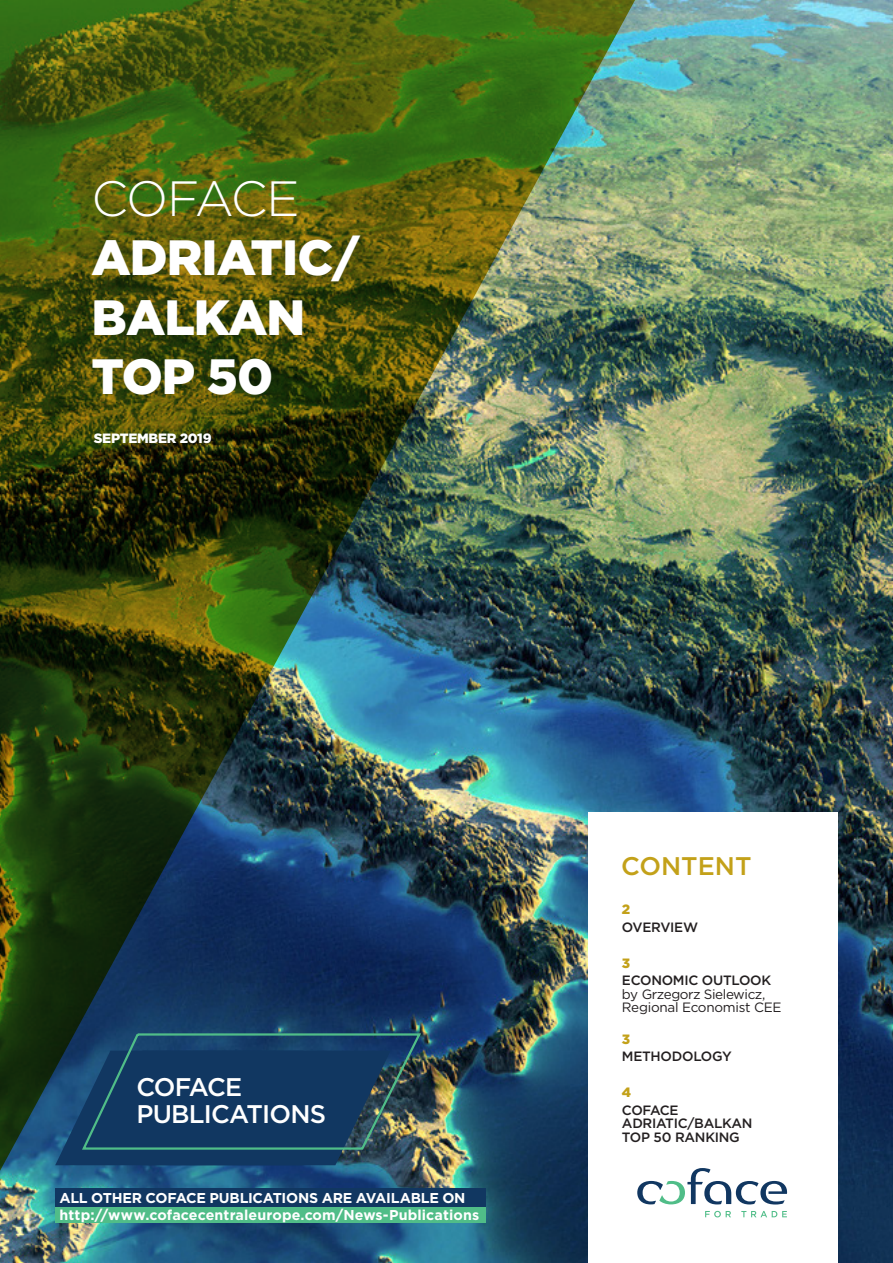
<style>
.page{position:relative;width:893px;height:1263px;background:#fff}
.page>*{position:absolute;margin:0;border:0;box-sizing:border-box;transform-origin:0 0}
.t1{font:900 49.5px/59.4px "Gotham";letter-spacing:-.02em;color:#fff}
.t2{font:300 49.5px "Gotham";letter-spacing:-.04em;color:#fff}
.t3{font:500 25.5px "Gotham";letter-spacing:-.03em;color:#fff}
.t4{font:500 25.5px "Gotham";color:#c3a119}
.t5{font:700 14.25px "Gotham";letter-spacing:-.005em;color:#fff}
.t6{font:500 13.5px/13.5px "Gotham";letter-spacing:-.02em;color:#231f20}
.t7{font:13.5px "Gotham";letter-spacing:-.03em;color:#231f20}
.t8{font:900 13.5px "Gotham";letter-spacing:-.02em;color:#fff}
.t9{font:900 13.5px "Gotham";color:#c3a119}
</style>
<div class="page">
<img style="left:720px;top:0;width:173px;height:1263px">
<div style="left:589px;top:812px;width:249px;height:451px;background:#fff"></div>
<svg style="left:720px;top:1180px;width:68px;height:24px"></svg>
<svg style="left:720px;top:1211px;width:11px;height:6px"></svg>
<svg style="left:741px;top:1211px;width:46px;height:6px"></svg>
<img style="left:0;top:0;width:720px;height:1263px">
<div style="left:55px;top:1188px;width:431px;height:20px;background:#113761"></div>
<div style="left:55px;top:1207px;width:431px;height:15px;background:#50bd88"></div>
<svg style="left:55px;top:1031px;width:368px;height:134px;background:#1a4163"></svg>
<p class="t2" style="left:92px;top:167px;width:209px">COFACE</p>
<p class="t1" style="left:92px;top:228px;width:269px">ADRIATIC/<br>BALKAN<br>TOP 50</p>
<p class="t8" style="left:94px;top:429px;width:119px">SEPTEMBER 2019</p>
<p class="t3" style="left:136px;top:1070px;width:107px">COFACE</p>
<p class="t3" style="left:136px;top:1097px;width:191px">PUBLICATIONS</p>
<p class="t5" style="left:60px;top:1188px;width:407px">ALL OTHER COFACE PUBLICATIONS ARE AVAILABLE ON</p>
<p class="t5" style="left:60px;top:1205px;width:421px">http://www.cofacecentraleurope.com/News-Publications</p>
<p class="t4" style="left:621px;top:849px;width:132px">CONTENT</p>
<p class="t9" style="left:622px;top:900px;width:10px">2</p>
<p class="t6" style="left:622px;top:920px;width:78px">OVERVIEW</p>
<p class="t9" style="left:622px;top:954px;width:10px">3</p>
<p class="t6" style="left:622px;top:974px;width:151px">ECONOMIC OUTLOOK</p>
<p class="t7" style="left:622px;top:985px;width:145px">by Grzegorz Sielewicz,</p>
<p class="t7" style="left:622px;top:999px;width:161px">Regional Economist CEE</p>
<p class="t9" style="left:622px;top:1030px;width:10px">3</p>
<p class="t6" style="left:622px;top:1050px;width:111px">METHODOLOGY</p>
<p class="t9" style="left:622px;top:1083px;width:11px">4</p>
<p class="t6" style="left:622px;top:1103px;width:132px">COFACE<br>ADRIATIC/BALKAN</p>
<p class="t6" style="left:622px;top:1130px;width:119px">TOP 50 RANKING</p>
</div>
